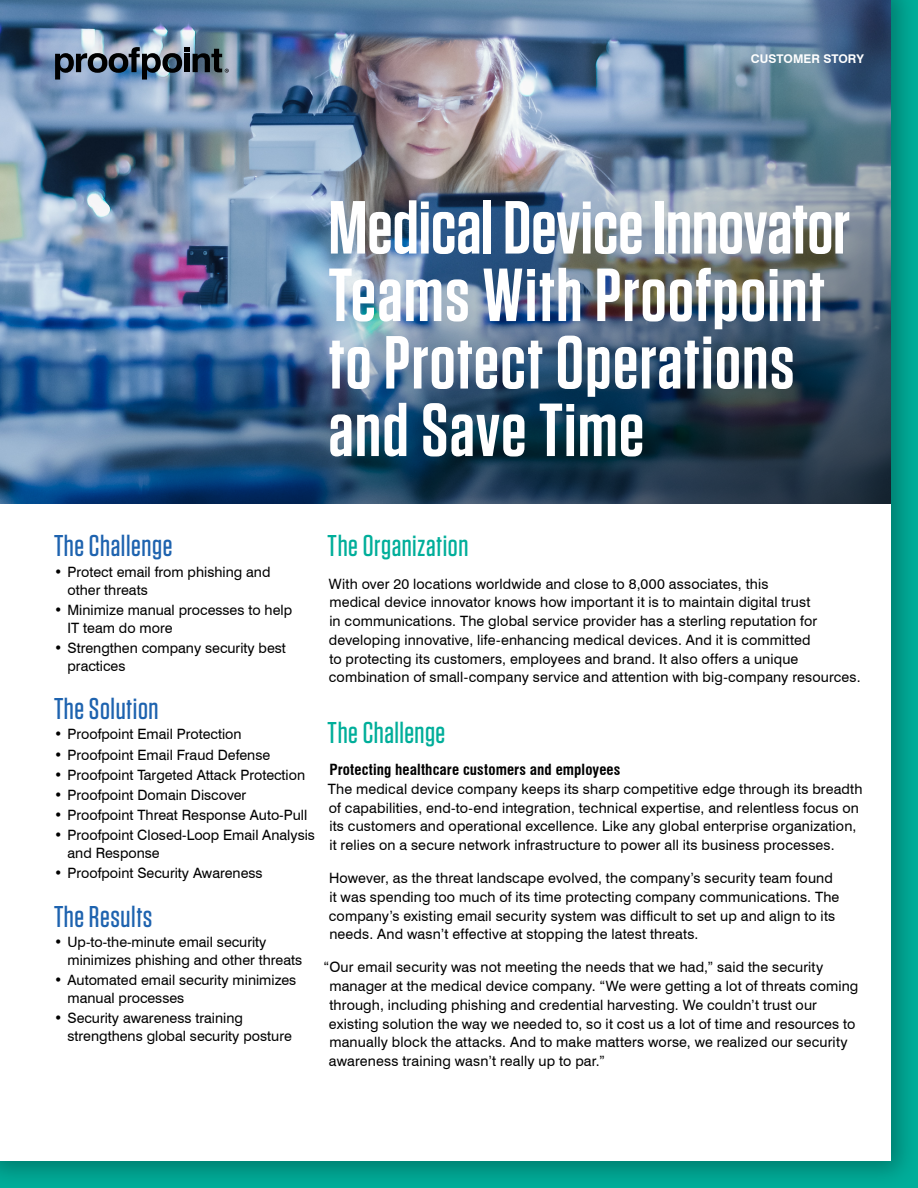
<style>
.page{position:relative;width:918px;height:1188px;background:#fff}
.page>*{position:absolute;margin:0;border:0;box-sizing:border-box;transform-origin:0 0}
.t1{font:600 75px/67.5px "Tungsten";letter-spacing:.015em;color:#fff}
.t2{font:500 30px "Tungsten";letter-spacing:.02em;color:#1e63af}
.t3{font:500 30px "Tungsten";letter-spacing:.02em;color:#00ae9a}
.t4{font:700 condensed 15px "Swiss 721 BT";letter-spacing:.005em;color:#000}
.t5{font:14.25px/18.8px "Swiss 721 BT";letter-spacing:.01em;color:#000}
.t6{font:700 12px "Swiss 721 BT";color:#fff}
</style>
<div class="page">
<div style="left:0;top:0;width:918px;height:1188px;background:#000;opacity:.3"></div>
<div style="left:0;top:0;width:891px;height:1161px;background:#fff"></div>
<img style="left:0;top:0;width:891px;height:503px">
<img style="left:55px;top:47px;width:174px;height:33px">
<p class="t6" style="left:751px;top:52px;width:115px">CUSTOMER STORY</p>
<h1 class="t1" style="left:328px;top:195px;width:523px">Medical Device Innovator<br>Teams With Proofpoint to Protect Operations and Save Time</h1>
<h2 class="t2" style="left:54px;top:530px;width:120px">The Challenge</h2>
<p class="t5" style="left:68px;top:562px;width:205px;line-height:18px;text-indent:-14px">• Protect email from phishing and other threats</p>
<p class="t5" style="left:68px;top:601px;width:226px;line-height:18px;text-indent:-14px">• Minimize manual processes to help<br>IT team do more</p>
<p class="t5" style="left:68px;top:639px;width:220px;line-height:18px;text-indent:-14px">• Strengthen company security best practices</p>
<h2 class="t2" style="left:54px;top:693px;width:106px">The Solution</h2>
<p class="t5" style="left:54px;top:725px;width:189px">• Proofpoint Email Protection</p>
<p class="t5" style="left:54px;top:745px;width:218px">• Proofpoint Email Fraud Defense</p>
<p class="t5" style="left:54px;top:765px;width:253px">• Proofpoint Targeted Attack Protection</p>
<p class="t5" style="left:54px;top:785px;width:194px">• Proofpoint Domain Discover</p>
<p class="t5" style="left:54px;top:806px;width:255px">• Proofpoint Threat Response Auto-Pull</p>
<p class="t5" style="left:68px;top:826px;width:249px;line-height:18px;text-indent:-14px">• Proofpoint Closed-Loop Email Analysis and Response</p>
<p class="t5" style="left:54px;top:864px;width:210px">• Proofpoint Security Awareness</p>
<h2 class="t2" style="left:54px;top:901px;width:100px">The Results</h2>
<p class="t5" style="left:68px;top:933px;width:236px;line-height:18px;text-indent:-14px">• Up-to-the-minute email security minimizes phishing and other threats</p>
<p class="t5" style="left:68px;top:971px;width:230px;line-height:18px;text-indent:-14px">• Automated email security minimizes manual processes</p>
<p class="t5" style="left:68px;top:1009px;width:226px;line-height:18px;text-indent:-14px">• Security awareness training strengthens global security posture</p>
<h2 class="t3" style="left:328px;top:530px;width:142px">The Organization</h2>
<p class="t5" style="left:329px;top:574px;width:533px">With over 20 locations worldwide and close to 8,000 associates, this<br>medical device innovator knows how important it is to maintain digital trust<br>in communications. The global service provider has a sterling reputation for developing innovative, life-enhancing medical devices. And it is committed<br>to protecting its customers, employees and brand. It also offers a unique combination of small-company service and attention with big-company resources.</p>
<h2 class="t3" style="left:328px;top:717px;width:119px">The Challenge</h2>
<p class="t4" style="left:329px;top:761px;width:293px">Protecting healthcare customers and employees</p>
<p class="t5" style="left:328px;top:779px;width:536px">The medical device company keeps its sharp competitive edge through its breadth of capabilities, end-to-end integration, technical expertise, and relentless focus on its customers and operational excellence. Like any global enterprise organization, it relies on a secure network infrastructure to power all its business processes.</p>
<p class="t5" style="left:329px;top:869px;width:512px">However, as the threat landscape evolved, the company’s security team found it was spending too much of its time protecting company communications. The company’s existing email security system was difficult to set up and align to its needs. And wasn’t effective at stopping the latest threats.</p>
<p class="t5" style="left:329px;top:958px;width:531px;text-indent:-5px">“Our email security was not meeting the needs that we had,” said the security manager at the medical device company. “We were getting a lot of threats coming through, including phishing and credential harvesting. We couldn’t trust our existing solution the way we needed to, so it cost us a lot of time and resources to manually block the attacks. And to make matters worse, we realized our security awareness training wasn’t really up to par.”</p>
</div>
